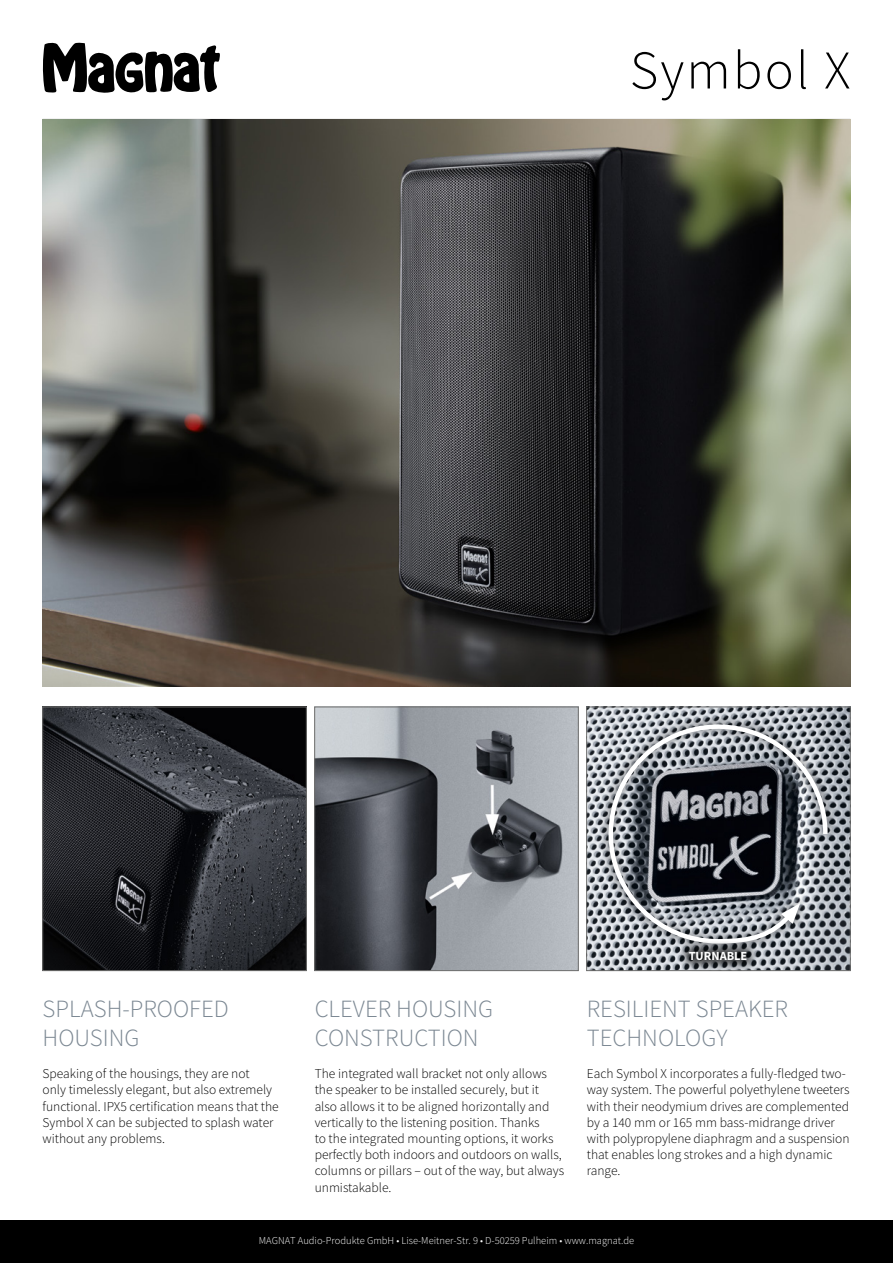
<style>
.page{position:relative;width:893px;height:1263px;background:#fff}
.page>*{position:absolute;margin:0;border:0;box-sizing:border-box;transform-origin:0 0}
.t1{font:300 54.6px "Source Sans Pro";letter-spacing:.04em;color:#000}
.t2{font:300 24.75px/28.5px "Source Sans Pro";color:#7b8792}
.t3{font:300 13.5px/16.2px "Source Sans Pro";color:#000}
.t4{font:700 12.3px "Source Sans Pro";color:#fff}
.t5{font:300 10.5px "Source Sans Pro";color:#fff}
</style>
<div class="page">
<div style="left:0;top:1220px;width:893px;height:43px;background:#000"></div>
<hr style="left:43px;top:119px;width:807px;height:1px;background:#000">
<svg style="left:43px;top:43px;width:177px;height:50px"></svg>
<img style="left:316px;top:709px;width:260px;height:260px">
<div style="left:314px;top:707px;width:264px;height:264px;border:1px solid #6f6f6e"></div>
<img style="left:45px;top:709px;width:260px;height:260px">
<div style="left:43px;top:707px;width:264px;height:264px;border:1px solid #6f6f6e"></div>
<img style="left:588px;top:709px;width:260px;height:260px">
<div style="left:586px;top:707px;width:264px;height:264px;border:1px solid #6f6f6e"></div>
<img style="left:43px;top:120px;width:807px;height:567px">
<div style="left:599px;top:715px;width:238px;height:238px;background:#000;opacity:.75"></div>
<svg style="left:606px;top:722px;width:224px;height:224px;background:#6e7278"></svg>
<svg style="left:781px;top:903px;width:19px;height:21px"></svg>
<div style="left:677px;top:940px;width:81px;height:32px;background:#000;opacity:.75"></div>
<h1 class="t1" style="left:630px;top:37px;width:222px">Symbol X</h1>
<h2 class="t2" style="left:43px;top:995px;width:188px">SPLASH-PROOFED<br>HOUSING</h2>
<p class="t3" style="left:43px;top:1066px;width:238px">Speaking of the housings, they are not<br>only timelessly elegant, but also extremely functional. IPX5 certification means that the Symbol X can be subjected to splash water without any problems.</p>
<h2 class="t2" style="left:315px;top:995px;width:180px">CLEVER HOUSING<br>CONSTRUCTION</h2>
<p class="t3" style="left:315px;top:1066px;width:251px">The integrated wall bracket not only allows the speaker to be installed securely, but it also allows it to be aligned horizontally and vertically to the listening position. Thanks<br>to the integrated mounting options, it works perfectly both indoors and outdoors on walls, columns or pillars – out of the way, but always unmistakable.</p>
<p class="t4" style="left:689px;top:948px;width:60px">TURNABLE</p>
<h2 class="t2" style="left:587px;top:995px;width:203px">RESILIENT SPEAKER<br>TECHNOLOGY</h2>
<p class="t3" style="left:587px;top:1066px;width:264px">Each Symbol X incorporates a fully-fledged two&shy;way system. The powerful polyethylene tweeters with their neodymium drives are complemented by a 140 mm or 165 mm bass-midrange driver with polypropylene diaphragm and a suspension that enables long strokes and a high dynamic range.</p>
<p class="t5" style="left:259px;top:1233px;width:377px">MAGNAT Audio-Produkte GmbH • Lise-Meitner-Str. 9 • D-50259 Pulheim • www.magnat.de</p>
</div>
